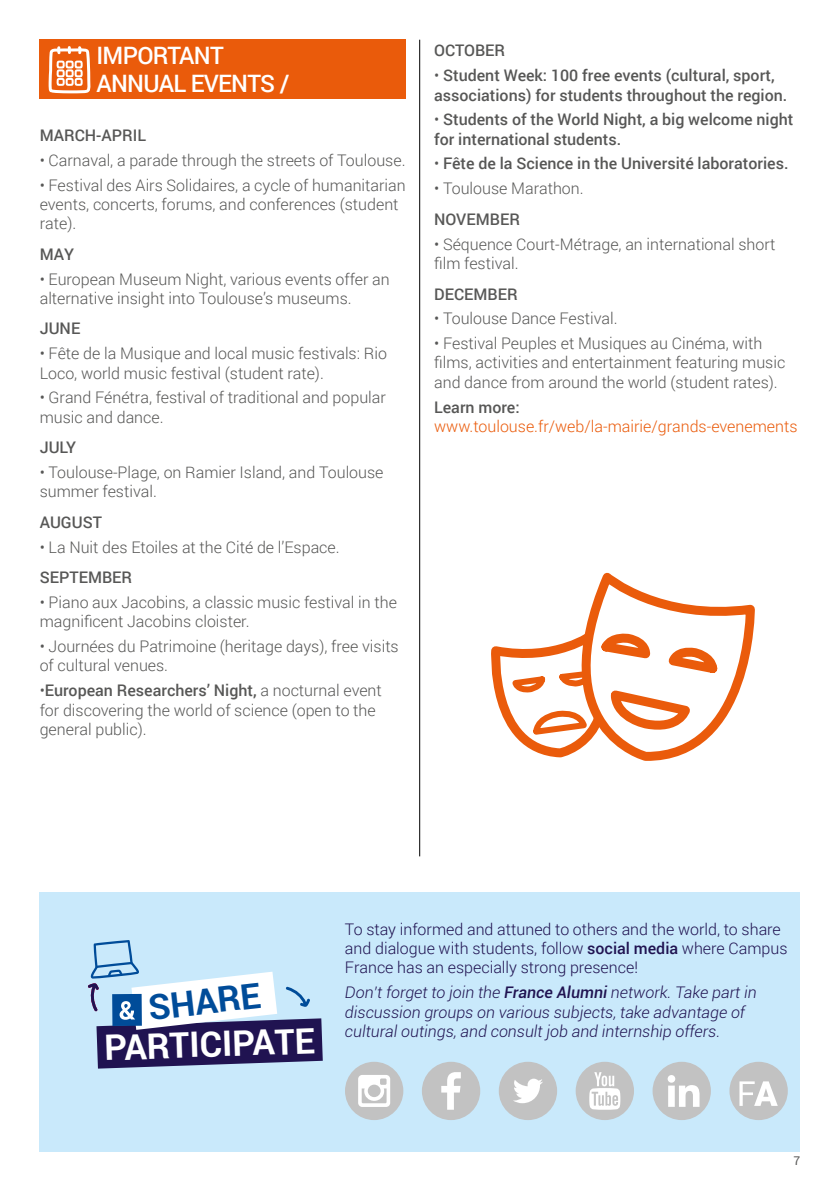
<style>
.page{position:relative;width:840px;height:1191px;background:#fff}
.page>*{position:absolute;margin:0;border:0;box-sizing:border-box;transform-origin:0 0}
.t1{font:700 35px "Roboto";color:#fff}
.t2{font:700 35px "Roboto";color:#004c99}
.t3{font:500 24px/28px "Roboto";letter-spacing:-.03em;color:#fff}
.t4{font:300 16px/19.2px "Roboto";color:#575756}
.t5{font:500 16px/19.2px "Roboto";color:#575756}
.t6{font:italic 300 16px/19.2px "Roboto";color:#201351}
.t7{font:300 16px/19.2px "Roboto";color:#201351}
.t8{font:300 16px "Roboto";color:#ea5b0b}
.t9{font:12px "Roboto";color:#575756}
.s1{font-weight:500}
.s2{font-weight:300}
</style>
<div class="page">
<div style="left:40px;top:891px;width:759px;height:260px;background:#c9e9fb"></div>
<div style="left:40px;top:40px;width:365px;height:59px;background:#ea5b0b"></div>
<svg style="left:47px;top:39px;width:45px;height:55px"></svg>
<hr style="left:419px;top:40px;width:1px;height:816px;background:#000">
<svg style="left:602px;top:572px;width:153px;height:81px"></svg>
<svg style="left:491px;top:577px;width:259px;height:184px"></svg>
<svg style="left:88px;top:940px;width:234px;height:128px"></svg>
<div style="left:498px;top:1061px;width:59px;height:59px;background:#c2c2c2;border-radius:50%"></div>
<svg style="left:513px;top:1078px;width:29px;height:25px"></svg>
<div style="left:421px;top:1061px;width:59px;height:59px;background:#c2c2c2;border-radius:50%"></div>
<svg style="left:441px;top:1072px;width:19px;height:37px"></svg>
<div style="left:575px;top:1061px;width:58px;height:59px;background:#c2c2c2;border-radius:50%"></div>
<svg style="left:589px;top:1072px;width:31px;height:37px"></svg>
<div style="left:345px;top:1061px;width:58px;height:59px;background:#c2c2c2;border-radius:50%"></div>
<svg style="left:358px;top:1075px;width:32px;height:32px"></svg>
<div style="left:652px;top:1061px;width:58px;height:59px;background:#c2c2c2;border-radius:50%"></div>
<svg style="left:667px;top:1075px;width:32px;height:31px"></svg>
<div style="left:729px;top:1061px;width:58px;height:59px;background:#c2c2c2;border-radius:50%"></div>
<svg style="left:739px;top:1081px;width:38px;height:25px"></svg>
<h2 class="t3" style="left:96px;top:41px;width:194px">IMPORTANT<br>ANNUAL EVENTS /</h2>
<p class="t5" style="left:40px;top:125px;width:108px">MARCH-APRIL</p>
<p class="t4" style="left:40px;top:150px;width:367px">• Carnaval, a parade through the streets of Toulouse.</p>
<p class="t4" style="left:40px;top:175px;width:367px">• Festival des Airs Solidaires, a cycle of humanitarian events, concerts, forums, and conferences (student rate).</p>
<p class="t5" style="left:40px;top:244px;width:36px">MAY</p>
<p class="t4" style="left:40px;top:269px;width:351px">• European Museum Night, various events offer an alternative insight into Toulouse’s museums.</p>
<p class="t5" style="left:40px;top:318px;width:42px">JUNE</p>
<p class="t4" style="left:40px;top:343px;width:348px">• Fête de la Musique and local music festivals: Rio<br>Loco, world music festival (student rate).</p>
<p class="t4" style="left:40px;top:387px;width:347px">• Grand Fénétra, festival of traditional and popular music and dance.</p>
<p class="t5" style="left:40px;top:437px;width:38px">JULY</p>
<p class="t4" style="left:40px;top:462px;width:345px">• Toulouse-Plage, on Ramier Island, and Toulouse summer festival.</p>
<p class="t5" style="left:40px;top:512px;width:64px">AUGUST</p>
<p class="t4" style="left:40px;top:537px;width:301px">• La Nuit des Etoiles at the Cité de l’Espace.</p>
<p class="t5" style="left:40px;top:567px;width:94px">SEPTEMBER</p>
<p class="t4" style="left:40px;top:592px;width:358px">• Piano aux Jacobins, a classic music festival in the magnificent Jacobins cloister.</p>
<p class="t4" style="left:40px;top:636px;width:360px">• Journées du Patrimoine (heritage days), free visits of cultural venues.</p>
<p class="t4" style="left:40px;top:680px;width:343px">•<span class="s1">European Researchers’ Night,</span> a nocturnal event for discovering the world of science (open to the general public).</p>
<p class="t5" style="left:434px;top:41px;width:72px">OCTOBER</p>
<p class="t5" style="left:434px;top:65px;width:354px"><span class="s2">•</span> Student Week: 100 free events (cultural, sport, associations) for students throughout the region.</p>
<p class="t5" style="left:434px;top:109px;width:360px"><span class="s2">•</span> Students of the World Night, a big welcome night for international students.</p>
<p class="t5" style="left:434px;top:154px;width:355px"><span class="s2">•</span> Fête de la Science in the Université laboratories.</p>
<p class="t4" style="left:434px;top:178px;width:151px">• Toulouse Marathon.</p>
<p class="t5" style="left:434px;top:209px;width:87px">NOVEMBER</p>
<p class="t4" style="left:434px;top:234px;width:342px">• Séquence Court-Métrage, an international short film festival.</p>
<p class="t5" style="left:434px;top:284px;width:85px">DECEMBER</p>
<p class="t4" style="left:434px;top:308px;width:185px">• Toulouse Dance Festival.</p>
<p class="t4" style="left:434px;top:333px;width:352px">• Festival Peuples et Musiques au Cinéma, with films, activities and entertainment featuring music and dance from around the world (student rates).</p>
<p class="t5" style="left:434px;top:397px;width:87px">Learn more:</p>
<p class="t8" style="left:434px;top:415px;width:364px">www.toulouse.fr/web/la-mairie/grands-evenements</p>
<h1 class="t2" style="left:145px;top:984px;width:114px;rotate:-7deg">SHARE</h1>
<h1 class="t1" style="left:103px;top:1023px;width:212px;rotate:-2deg">PARTICIPATE</h1>
<p class="t7" style="left:345px;top:919px;width:444px">To stay informed and attuned to others and the world, to share and dialogue with students, follow <span class="s1">social media</span> where Campus<br>France has an especially strong presence!</p>
<p class="t6" style="left:345px;top:982px;width:413px">Don’t forget to join the <span class="s1">France Alumni</span> network. Take part in discussion groups on various subjects, take advantage of cultural outings, and consult job and internship offers.</p>
<p class="t9" style="left:793px;top:1152px;width:8px">7</p>
</div>
